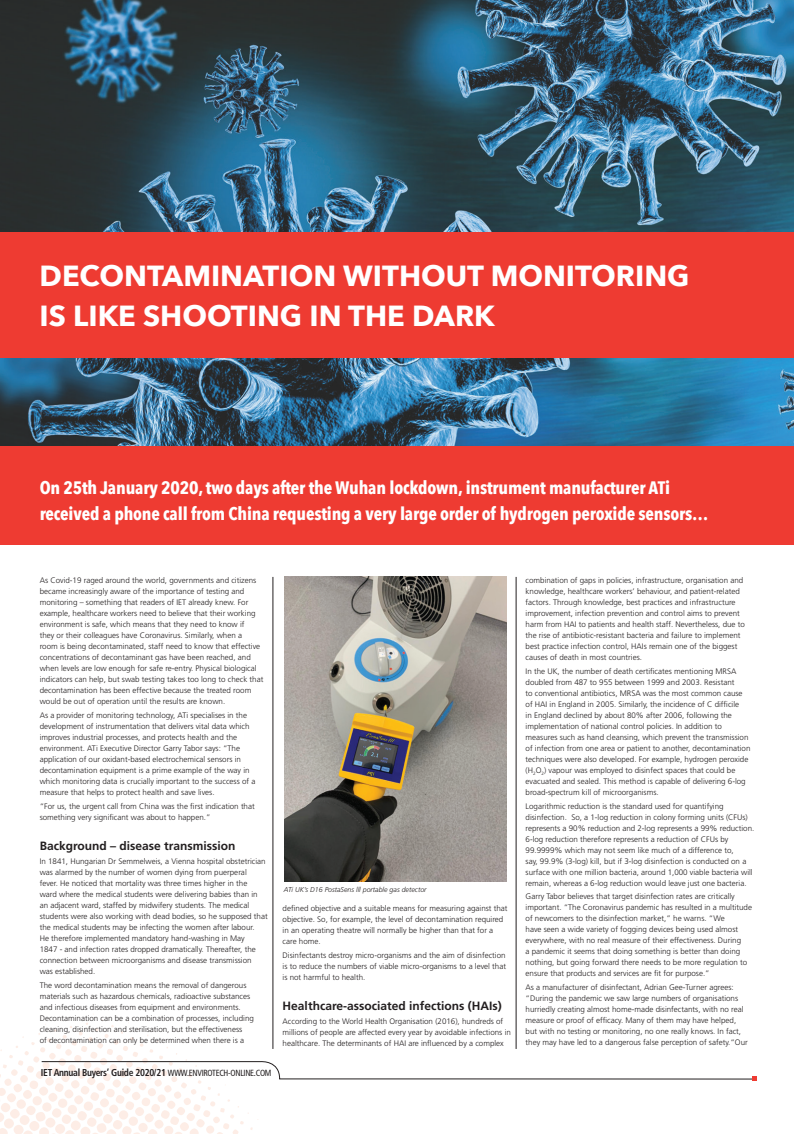
<style>
.page{position:relative;width:794px;height:1134px;background:#fff}
.page>*{position:absolute;margin:0;border:0;box-sizing:border-box;transform-origin:0 0}
.t1{font:700 29px/40px "Avenir Next";color:#fff}
.t2{font:700 18px/26px "Avenir Next Condensed";letter-spacing:-.01em;color:#fff}
.t3{font:700 12px "Frutiger";color:#231f20}
.t4{font:700 condensed 10px "Frutiger";letter-spacing:-.03em;color:#231f20;scale:.95 1}
.t5{font:300 8px/11px "Frutiger";color:#231f20}
.t6{font:italic 300 7px "Frutiger";color:#231f20}
.s1{font-weight:400;font-size:8.9px}
</style>
<div class="page">
<img style="left:0;top:0;width:794px;height:446px">
<div style="left:0;top:232px;width:794px;height:126px;background:#ee3b32"></div>
<hr style="left:516px;top:577px;width:1px;height:472px;background:#231f20">
<hr style="left:273px;top:577px;width:1px;height:472px;background:#231f20">
<div style="left:0;top:446px;width:794px;height:98px;background:#ee3b32"></div>
<svg style="left:0;top:1014px;width:757px;height:120px"></svg>
<img style="left:284px;top:577px;width:222px;height:305px">
<p class="t1" style="left:40px;top:255px;width:651px">DECONTAMINATION WITHOUT MONITORING<br>IS LIKE SHOOTING IN THE DARK</p>
<p class="t2" style="left:40px;top:474px;width:670px">On 25th January 2020, two days after the Wuhan lockdown, instrument manufacturer ATi received a phone call from China requesting a very large order of hydrogen peroxide sensors…</p>
<p class="t5" style="left:40px;top:575px;width:225px">As Covid-19 raged around the world, governments and citizens became increasingly aware of the importance of testing and monitoring – something that readers of IET already knew. For example, healthcare workers need to believe that their working environment is safe, which means that they need to know if<br>they or their colleagues have Coronavirus. Similarly, when a<br>room is being decontaminated, staff need to know that effective concentrations of decontaminant gas have been reached, and when levels are low enough for safe re-entry. Physical biological indicators can help, but swab testing takes too long to check that decontamination has been effective because the treated room would be out of operation until the results are known.</p>
<p class="t5" style="left:40px;top:710px;width:217px">As a provider of monitoring technology, ATi specialises in the development of instrumentation that delivers vital data which improves industrial processes, and protects health and the environment. ATi Executive Director Garry Tabor says: “The application of our oxidant-based electrochemical sensors in decontamination equipment is a prime example of the way in which monitoring data is crucially important to the success of a measure that helps to protect health and save lives.</p>
<p class="t5" style="left:40px;top:800px;width:217px">“For us, the urgent call from China was the first indication that something very significant was about to happen.”</p>
<p class="t3" style="left:40px;top:839px;width:197px">Background – disease transmission</p>
<p class="t5" style="left:40px;top:856px;width:229px">In 1841, Hungarian Dr Semmelweis, a Vienna hospital obstetrician was alarmed by the number of women dying from puerperal<br>fever. He noticed that mortality was three times higher in the<br>ward where the medical students were delivering babies than in an adjacent ward, staffed by midwifery students. The medical students were also working with dead bodies, so he supposed that the medical students may be infecting the women after labour.<br>He therefore implemented mandatory hand-washing in May<br>1847 - and infection rates dropped dramatically. Thereafter, the connection between microorganisms and disease transmission<br>was established.</p>
<p class="t5" style="left:40px;top:980px;width:216px">The word decontamination means the removal of dangerous materials such as hazardous chemicals, radioactive substances and infectious diseases from equipment and environments.<br>Decontamination can be a combination of processes, including cleaning, disinfection and sterilisation, but the effectiveness<br>of decontamination can only be determined when there is a</p>
<p class="t4" style="left:41px;top:1067px;width:244px">IET Annual Buyers’ Guide 2020/21 <span class="s1">WWW.ENVIROTECH-ONLINE.COM</span></p>
<p class="t6" style="left:284px;top:885px;width:144px">ATi UK’s D16 PostaSens lll portable gas detector</p>
<p class="t5" style="left:283px;top:903px;width:226px">defined objective and a suitable means for measuring against that objective. So, for example, the level of decontamination required in an operating theatre will normally be higher than that for a care home.</p>
<p class="t5" style="left:283px;top:950px;width:225px;text-align:justify">Disinfectants destroy micro-organisms and the aim of disinfection is to reduce the numbers of viable micro-organisms to a level that is not harmful to health.</p>
<p class="t3" style="left:283px;top:999px;width:221px">Healthcare-associated infections (HAIs)</p>
<p class="t5" style="left:283px;top:1016px;width:230px">According to the World Health Organisation (2016), hundreds of millions of people are affected every year by avoidable infections in healthcare. The determinants of HAI are influenced by a complex</p>
<p class="t5" style="left:525px;top:575px;width:221px">combination of gaps in policies, infrastructure, organisation and knowledge, healthcare workers’ behaviour, and patient-related factors. Through knowledge, best practices and infrastructure improvement, infection prevention and control aims to prevent harm from HAI to patients and health staff. Nevertheless, due to the rise of antibiotic-resistant bacteria and failure to implement best practice infection control, HAIs remain one of the biggest causes of death in most countries.</p>
<p class="t5" style="left:525px;top:666px;width:226px">In the UK, the number of death certificates mentioning MRSA doubled from 487 to 955 between 1999 and 2003. Resistant<br>to conventional antibiotics, MRSA was the most common cause of HAI in England in 2005. Similarly, the incidence of C difficile<br>in England declined by about 80% after 2006, following the implementation of national control policies. In addition to measures such as hand cleansing, which prevent the transmission of infection from one area or patient to another, decontamination techniques were also developed. For example, hydrogen peroxide (H<sub>2</sub>O<sub>2</sub>) vapour was employed to disinfect spaces that could be evacuated and sealed. This method is capable of delivering 6-log broad-spectrum kill of microorganisms.</p>
<p class="t5" style="left:525px;top:800px;width:230px">Logarithmic reduction is the standard used for quantifying disinfection. So, a 1-log reduction in colony forming units (CFUs) represents a 90% reduction and 2-log represents a 99% reduction.<br>6-log reduction therefore represents a reduction of CFUs by 99.9999% which may not seem like much of a difference to,<br>say, 99.9% (3-log) kill, but if 3-log disinfection is conducted on a surface with one million bacteria, around 1,000 viable bacteria will remain, whereas a 6-log reduction would leave just one bacteria.</p>
<p class="t5" style="left:525px;top:891px;width:228px">Garry Tabor believes that target disinfection rates are critically important. “The Coronavirus pandemic has resulted in a multitude of newcomers to the disinfection market,” he warns. “We<br>have seen a wide variety of fogging devices being used almost everywhere, with no real measure of their effectiveness. During<br>a pandemic it seems that doing something is better than doing nothing, but going forward there needs to be more regulation to ensure that products and services are fit for purpose.”</p>
<p class="t5" style="left:525px;top:982px;width:224px">As a manufacturer of disinfectant, Adrian Gee-Turner agrees: “During the pandemic we saw large numbers of organisations hurriedly creating almost home-made disinfectants, with no real measure or proof of efficacy. Many of them may have helped, but with no testing or monitoring, no one really knows. In fact, they may have led to a dangerous false perception of safety.“Our</p>
</div>
